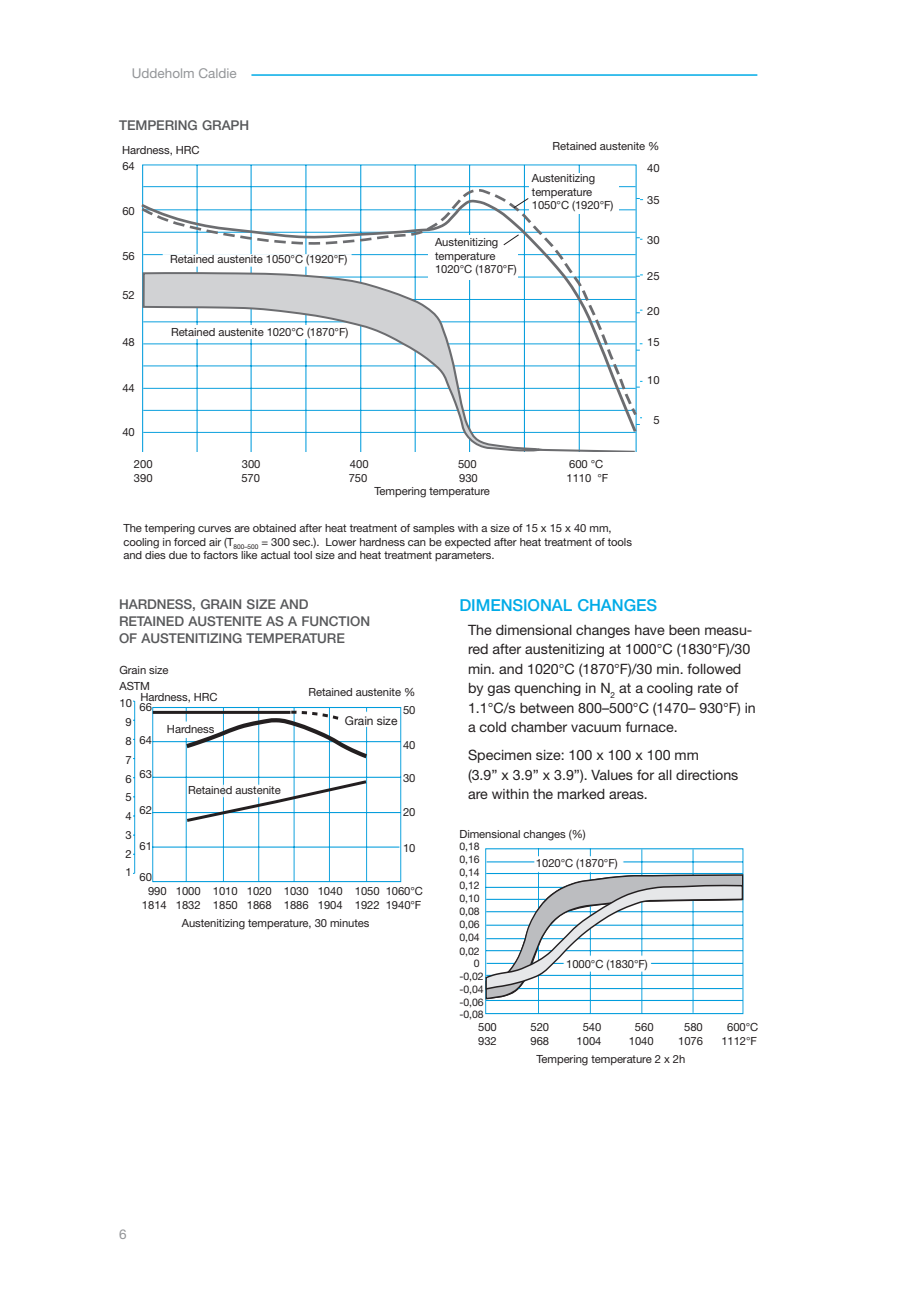
<style>
.page{position:relative;width:919px;height:1289px;background:#fff}
.page>*{position:absolute;margin:0;border:0;box-sizing:border-box;transform-origin:0 0}
.t1{font:500 16.5px "Helvetica Neue";letter-spacing:-.005em;color:#00abe7}
.t2{font:14.25px/19.5px "Helvetica Neue";color:#231f20}
.t3{font:500 13.5px/17.2px "Helvetica Neue";letter-spacing:-.005em;color:#57585a}
.t4{font:13.5px "Helvetica Neue";color:#939598}
.t5{font:12px "Helvetica Neue";letter-spacing:-.005em;color:#231f20}
.t6{font:11.25px/18.8px "Helvetica Neue";letter-spacing:-.005em;color:#231f20}
.t7{font:10.5px "Helvetica Neue";letter-spacing:-.005em;color:#231f20}
</style>
<div class="page">
<hr style="left:251px;top:74px;width:506px;height:2px;background:#00abe7">
<svg style="left:133px;top:700px;width:269px;height:182px"></svg>
<hr style="left:153px;top:711px;width:137px;height:2px;background:#231f20">
<svg style="left:182px;top:709px;width:189px;height:52px"></svg>
<svg style="left:184px;top:778px;width:185px;height:46px"></svg>
<svg style="left:485px;top:848px;width:258px;height:166px"></svg>
<div style="left:534px;top:856px;width:89px;height:15px;background:#fff"></div>
<div style="left:223px;top:785px;width:48px;height:12px;background:#fff"></div>
<div style="left:182px;top:721px;width:10px;height:16px;background:#fff"></div>
<div style="left:343px;top:712px;width:51px;height:14px;background:#fff"></div>
<div style="left:564px;top:955px;width:86px;height:16px;background:#fff"></div>
<svg style="left:142px;top:165px;width:494px;height:282px"></svg>
<svg style="left:547px;top:447px;width:90px;height:4px"></svg>
<svg style="left:141px;top:187px;width:498px;height:231px"></svg>
<svg style="left:141px;top:271px;width:406px;height:180px"></svg>
<div style="left:428px;top:235px;width:89px;height:44px;background:#fff"></div>
<div style="left:319px;top:389px;width:15px;height:12px;background:#fff"></div>
<svg style="left:502px;top:234px;width:17px;height:12px"></svg>
<div style="left:529px;top:173px;width:89px;height:41px;background:#fff"></div>
<svg style="left:513px;top:197px;width:16px;height:12px"></svg>
<div style="left:190px;top:325px;width:120px;height:14px;background:#fff"></div>
<div style="left:163px;top:254px;width:188px;height:13px;background:#fff;border:2px solid #fff"></div>
<svg style="left:636px;top:237px;width:6px;height:3px"></svg>
<svg style="left:636px;top:274px;width:6px;height:3px"></svg>
<svg style="left:636px;top:310px;width:6px;height:3px"></svg>
<svg style="left:636px;top:381px;width:6px;height:7px"></svg>
<p class="t4" style="left:132px;top:65px;width:106px">Uddeholm Caldie</p>
<p class="t3" style="left:119px;top:116px;width:132px">TEMPERING GRAPH</p>
<p class="t6" style="left:122px;top:141px;width:79px">Hardness, HRC</p>
<p class="t6" style="left:122px;top:156px;width:14px">64</p>
<p class="t6" style="left:122px;top:201px;width:14px">60</p>
<p class="t6" style="left:122px;top:246px;width:14px">56</p>
<p class="t6" style="left:122px;top:286px;width:14px">52</p>
<p class="t6" style="left:122px;top:332px;width:14px">48</p>
<p class="t6" style="left:122px;top:378px;width:14px">44</p>
<p class="t6" style="left:122px;top:422px;width:14px">40</p>
<p class="t6" style="left:170px;top:249px;width:179px">Retained austenite 1050°C (1920°F)</p>
<p class="t6" style="left:171px;top:322px;width:179px">Retained austenite 1020°C (1870°F)</p>
<p class="t6" style="left:435px;top:235px;width:83px;line-height:13.5px">Austenitizing temperature<br>1020°C (1870°F)</p>
<p class="t6" style="left:552px;top:135px;width:108px;line-height:21.9px;text-align:right">Retained austenite %<br>40</p>
<p class="t6" style="left:647px;top:190px;width:14px">35</p>
<p class="t6" style="left:647px;top:230px;width:14px">30</p>
<p class="t6" style="left:647px;top:266px;width:14px">25</p>
<p class="t6" style="left:647px;top:301px;width:14px">20</p>
<p class="t6" style="left:647px;top:333px;width:14px">15</p>
<p class="t6" style="left:647px;top:370px;width:14px">10</p>
<p class="t6" style="left:653px;top:410px;width:8px">5</p>
<p class="t6" style="left:532px;top:171px;width:83px;line-height:13.5px">Austenitizing temperature<br>1050°C (1920°F)</p>
<p class="t6" style="left:134px;top:455px;width:20px">200</p>
<p class="t6" style="left:242px;top:455px;width:20px">300</p>
<p class="t6" style="left:350px;top:455px;width:20px">400</p>
<p class="t6" style="left:458px;top:455px;width:20px">500</p>
<p class="t6" style="left:569px;top:455px;width:36px">600 °C</p>
<p class="t6" style="left:134px;top:468px;width:20px">390</p>
<p class="t6" style="left:241px;top:468px;width:20px">570</p>
<p class="t6" style="left:349px;top:468px;width:20px">750</p>
<p class="t6" style="left:459px;top:468px;width:20px">930</p>
<p class="t6" style="left:566px;top:468px;width:43px">1110 °F</p>
<p class="t6" style="left:374px;top:482px;width:117px">Tempering temperature</p>
<p class="t6" style="left:123px;top:521px;width:510px;line-height:13.5px">The tempering curves are obtained after heat treatment of samples with a size of 15 x 15 x 40 mm, cooling in forced air (T<sub>800–500</sub> = 300 sec.). Lower hardness can be expected after heat treatment of tools and dies due to factors like actual tool size and heat treatment parameters.</p>
<p class="t3" style="left:119px;top:595px;width:252px">HARDNESS, GRAIN SIZE AND<br>RETAINED AUSTENITE AS A FUNCTION<br>OF AUSTENITIZING TEMPERATURE</p>
<p class="t6" style="left:119px;top:661px;width:51px;line-height:16.5px">Grain size<br>ASTM<br>10</p>
<p class="t6" style="left:126px;top:712px;width:8px;text-align:justify">9<br>8<br>7<br>6<br>5<br>4<br>3<br>2<br>1</p>
<p class="t6" style="left:139px;top:692px;width:80px;line-height:9.8px">Hardness, HRC<br>66</p>
<p class="t6" style="left:139px;top:730px;width:14px">64</p>
<p class="t6" style="left:139px;top:765px;width:14px">63</p>
<p class="t6" style="left:139px;top:801px;width:14px">62</p>
<p class="t6" style="left:139px;top:837px;width:14px">61</p>
<p class="t6" style="left:139px;top:867px;width:14px">60</p>
<p class="t6" style="left:167px;top:719px;width:49px">Hardness</p>
<p class="t6" style="left:188px;top:780px;width:94px">Retained austenite</p>
<p class="t6" style="left:308px;top:683px;width:108px;line-height:18px;text-align:right">Retained austenite %<br>50</p>
<p class="t6" style="left:403px;top:735px;width:14px">40</p>
<p class="t6" style="left:403px;top:768px;width:14px">30</p>
<p class="t6" style="left:403px;top:802px;width:14px">20</p>
<p class="t6" style="left:403px;top:838px;width:14px">10</p>
<p class="t5" style="left:345px;top:712px;width:54px">Grain size</p>
<p class="t6" style="left:142px;top:884px;width:282px;line-height:13.5px;text-align:center">990 1000 1010 1020 1030 1040 1050 1060°C<br>1814 1832 1850 1868 1886 1904 1922 1940°F</p>
<p class="t6" style="left:182px;top:913px;width:189px">Austenitizing temperature, 30 minutes</p>
<h1 class="t1" style="left:459px;top:595px;width:199px">DIMENSIONAL CHANGES</h1>
<p class="t2" style="left:468px;top:620px;width:289px">The dimensional changes have been measu&shy;red after austenitizing at 1000°C (1830°F)/30 min. and 1020°C (1870°F)/30 min. followed by gas quenching in N<sub>2</sub> at a cooling rate of 1.1°C/s between 800–500°C (1470– 930°F) in a cold chamber vacuum furnace.</p>
<p class="t2" style="left:468px;top:745px;width:272px">Specimen size: 100 x 100 x 100 mm<br>(3.9” x 3.9” x 3.9”). Values for all directions are within the marked areas.</p>
<p class="t6" style="left:459px;top:824px;width:128px">Dimensional changes (%)</p>
<p class="t7" style="left:459px;top:840px;width:22px">0,18</p>
<p class="t7" style="left:459px;top:853px;width:22px">0,16</p>
<p class="t7" style="left:459px;top:865px;width:22px">0,14</p>
<p class="t7" style="left:459px;top:878px;width:22px">0,12</p>
<p class="t7" style="left:459px;top:891px;width:22px">0,10</p>
<p class="t7" style="left:459px;top:905px;width:22px">0,08</p>
<p class="t7" style="left:459px;top:918px;width:22px">0,06</p>
<p class="t7" style="left:459px;top:931px;width:22px">0,04</p>
<p class="t7" style="left:459px;top:944px;width:22px">0,02</p>
<p class="t7" style="left:473px;top:957px;width:7px">0</p>
<p class="t7" style="left:459px;top:970px;width:26px">-0,02</p>
<p class="t7" style="left:459px;top:982px;width:26px">-0,04</p>
<p class="t7" style="left:459px;top:995px;width:26px">-0,06</p>
<p class="t7" style="left:459px;top:1008px;width:26px">-0,08</p>
<p class="t6" style="left:478px;top:1017px;width:20px">500</p>
<p class="t6" style="left:530px;top:1017px;width:20px">520</p>
<p class="t6" style="left:582px;top:1017px;width:20px">540</p>
<p class="t6" style="left:635px;top:1017px;width:20px">560</p>
<p class="t6" style="left:684px;top:1017px;width:20px">580</p>
<p class="t6" style="left:727px;top:1017px;width:33px">600°C</p>
<p class="t6" style="left:478px;top:1031px;width:20px">932</p>
<p class="t6" style="left:530px;top:1031px;width:20px">968</p>
<p class="t6" style="left:576px;top:1031px;width:26px">1004</p>
<p class="t6" style="left:629px;top:1031px;width:26px">1040</p>
<p class="t6" style="left:678px;top:1031px;width:26px">1076</p>
<p class="t6" style="left:721px;top:1031px;width:37px">1112°F</p>
<p class="t6" style="left:536px;top:1049px;width:150px">Tempering temperature 2 x 2h</p>
<p class="t6" style="left:536px;top:853px;width:83px">1020°C (1870°F)</p>
<p class="t6" style="left:566px;top:954px;width:83px">1000°C (1830°F)</p>
<p class="t4" style="left:119px;top:1226px;width:9px">6</p>
</div>
